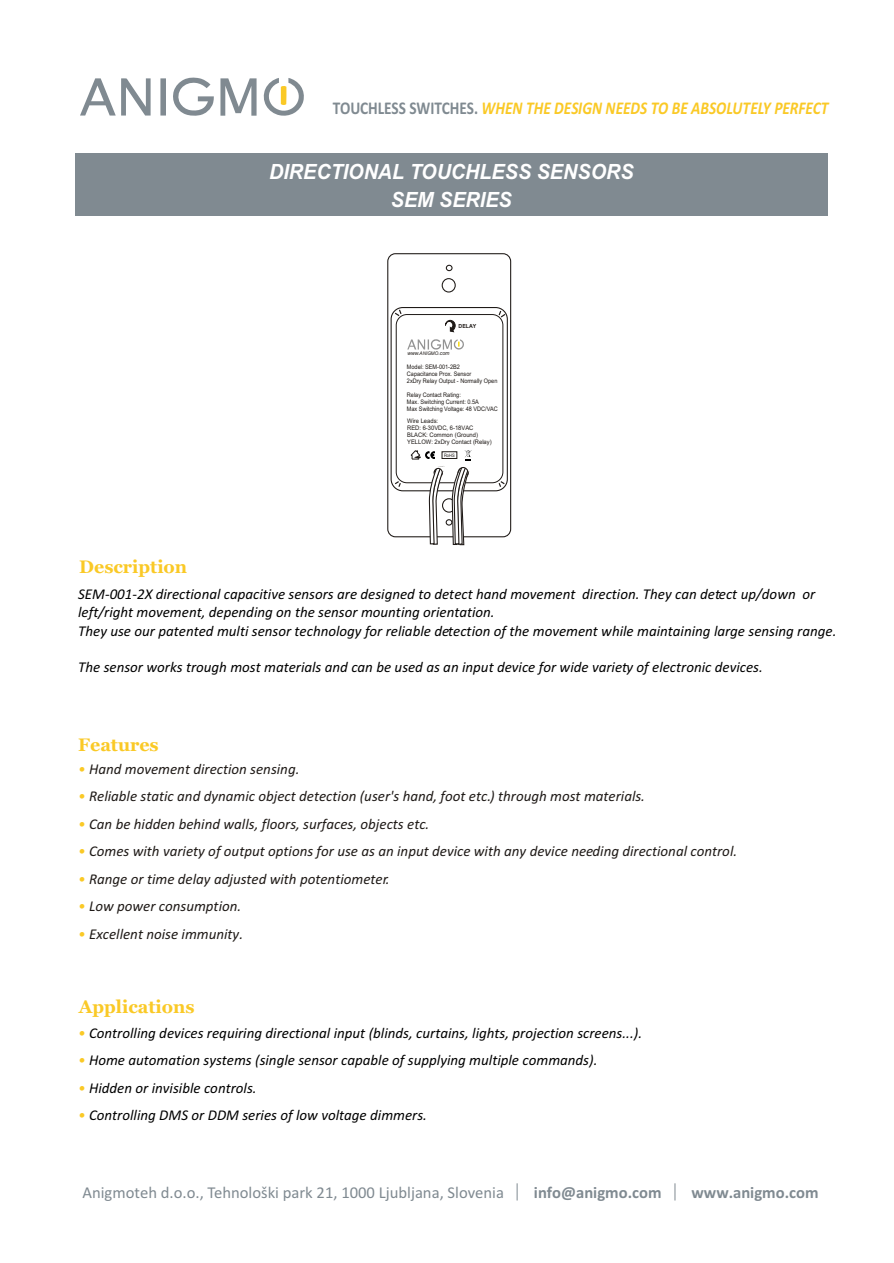
<style>
.page{position:relative;width:894px;height:1263px;background:#fff}
.page>*{position:absolute;margin:0;border:0;box-sizing:border-box;transform-origin:0 0}
.t1{font:italic 700 21px/28.2px "Arial";color:#fff;text-align:center;scale:.94 1}
.t2{font:italic 700 18px "Calibri";color:#fac926;scale:.85 1}
.t3{font:700 18px "Georgia";color:#fac926}
.t4{font:16.65px "Calibri";color:#808a91}
.t5{font:700 16.65px "Calibri";color:#808a91}
.t6{font:italic 15px/18.3px "Calibri";color:#000}
.t7{font:italic 15px "Calibri";color:#1f1a17}
.t8{font:6.15px/6.9px "Helvetica";color:#1f1a17;scale:.89 1}
.t9{font:6.15px/6.9px "Arial";color:#1f1a17;scale:.94 1}
.t10{font:italic 5.55px "Arial";color:#1f1a17;scale:.94 1}
.t11{font:700 5.55px "Arial";color:#1f1a17;scale:.94 1}
.t12{font:4.65px "Microsoft Sans Serif";color:#1f1a17;scale:.85 1}
.s1{font-style:normal;color:#808a91}
.s2{font-size:4.95px}
.s3{color:#fac926}
</style>
<div class="page">
<div style="left:76px;top:153px;width:752px;height:63px;background:#808a91"></div>
<div style="left:396px;top:314px;width:107px;height:169px;border:1px solid #1f1a17;border-radius:11px"></div>
<div style="left:387px;top:253px;width:124px;height:284px;border:1px solid #1f1a17;border-radius:8px"></div>
<div style="left:391px;top:307px;width:117px;height:184px;border:1px solid #1f1a17;border-radius:12px"></div>
<div style="left:446px;top:265px;width:7px;height:6px;border:1px solid #1f1a17;border-radius:50%"></div>
<div style="left:442px;top:278px;width:14px;height:15px;border:1px solid #1f1a17;border-radius:50%"></div>
<svg style="left:498px;top:480px;width:8px;height:8px"></svg>
<svg style="left:394px;top:480px;width:8px;height:8px"></svg>
<svg style="left:498px;top:309px;width:9px;height:10px"></svg>
<svg style="left:394px;top:308px;width:9px;height:9px"></svg>
<svg style="left:407px;top:339px;width:57px;height:11px"></svg>
<svg style="left:410px;top:450px;width:65px;height:96px"></svg>
<svg style="left:445px;top:320px;width:11px;height:12px"></svg>
<svg style="left:220px;top:78px;width:37px;height:38px"></svg>
<svg style="left:173px;top:77px;width:41px;height:39px"></svg>
<svg style="left:263px;top:78px;width:41px;height:38px"></svg>
<div style="left:160px;top:78px;width:6px;height:38px;background:#808a91"></div>
<svg style="left:80px;top:78px;width:71px;height:38px"></svg>
<div style="left:281px;top:86px;width:6px;height:19px;background:#fac926"></div>
<svg style="left:517px;top:1183px;width:1px;height:18px"></svg>
<svg style="left:675px;top:1183px;width:1px;height:18px"></svg>
<p class="t2" style="left:333px;top:100px;width:584px"><span class="s1">TOUCHLESS SWITCHES.</span> WHEN THE DESIGN NEEDS TO BE ABSOLUTELY PERFECT</p>
<h1 class="t1" style="left:269px;top:159px;width:389px">DIRECTIONAL TOUCHLESS SENSORS<br>SEM SERIES</h1>
<p class="t10" style="left:407px;top:351px;width:46px">www.<span class="s2">ANIGMO</span>.com</p>
<p class="t11" style="left:459px;top:324px;width:20px">DELAY</p>
<p class="t8" style="left:407px;top:364px;width:103px">Model: SEM-001-2B2<br>Capacitance Prox. Sensor<br>2xDry Relay Output - Normally Open</p>
<p class="t8" style="left:407px;top:392px;width:104px">Relay Contact Rating:<br>Max. Switching Current: 0.5A<br>Max Switching Voltage: 48 VDC/VAC</p>
<p class="t9" style="left:407px;top:418px;width:91px">Wire Leads:<br>RED: 6-30VDC, 6-18VAC<br>BLACK: Common (Ground)<br>YELLOW: 2xDry Contact (Relay)</p>
<p class="t12" style="left:444px;top:453px;width:14px">RoHS</p>
<p class="t3" style="left:79px;top:559px;width:109px">Description</p>
<p class="t6" style="left:78px;top:586px;width:760px">SEM-001-2X directional capacitive sensors are designed to detect hand movement direction. They can detect up/down or left/right movement, depending on the sensor mounting orientation.<br>They use our patented multi sensor technology for reliable detection of the movement while maintaining large sensing range.</p>
<p class="t6" style="left:78px;top:659px;width:686px">The sensor works trough most materials and can be used as an input device for wide variety of electronic devices.</p>
<p class="t3" style="left:78px;top:737px;width:82px">Features</p>
<p class="t7" style="left:78px;top:763px;width:223px"><span class="s3">•</span> Hand movement direction sensing.</p>
<p class="t7" style="left:78px;top:790px;width:568px"><span class="s3">•</span> Reliable static and dynamic object detection (user's hand, foot etc.) through most materials.</p>
<p class="t7" style="left:78px;top:817px;width:353px"><span class="s3">•</span> Can be hidden behind walls, floors, surfaces, objects etc.</p>
<p class="t7" style="left:78px;top:845px;width:661px"><span class="s3">•</span> Comes with variety of output options for use as an input device with any device needing directional control.</p>
<p class="t7" style="left:78px;top:872px;width:313px"><span class="s3">•</span> Range or time delay adjusted with potentiometer.</p>
<p class="t7" style="left:78px;top:900px;width:165px"><span class="s3">•</span> Low power consumption.</p>
<p class="t7" style="left:78px;top:927px;width:166px"><span class="s3">•</span> Excellent noise immunity.</p>
<p class="t3" style="left:79px;top:999px;width:117px">Applications</p>
<p class="t6" style="left:78px;top:1025px;width:565px"><span class="s3">•</span> Controlling devices requiring directional input (blinds, curtains, lights, projection screens...).</p>
<p class="t6" style="left:78px;top:1052px;width:521px"><span class="s3">•</span> Home automation systems (single sensor capable of supplying multiple commands).</p>
<p class="t6" style="left:78px;top:1080px;width:180px"><span class="s3">•</span> Hidden or invisible controls.</p>
<p class="t6" style="left:78px;top:1107px;width:350px"><span class="s3">•</span> Controlling DMS or DDM series of low voltage dimmers.</p>
<p class="t4" style="left:82px;top:1185px;width:423px">Anigmoteh d.o.o., Tehnološki park 21, 1000 Ljubljana, Slovenia</p>
<p class="t5" style="left:534px;top:1185px;width:129px">info@anigmo.com</p>
<p class="t5" style="left:692px;top:1185px;width:129px">www.anigmo.com</p>
</div>
